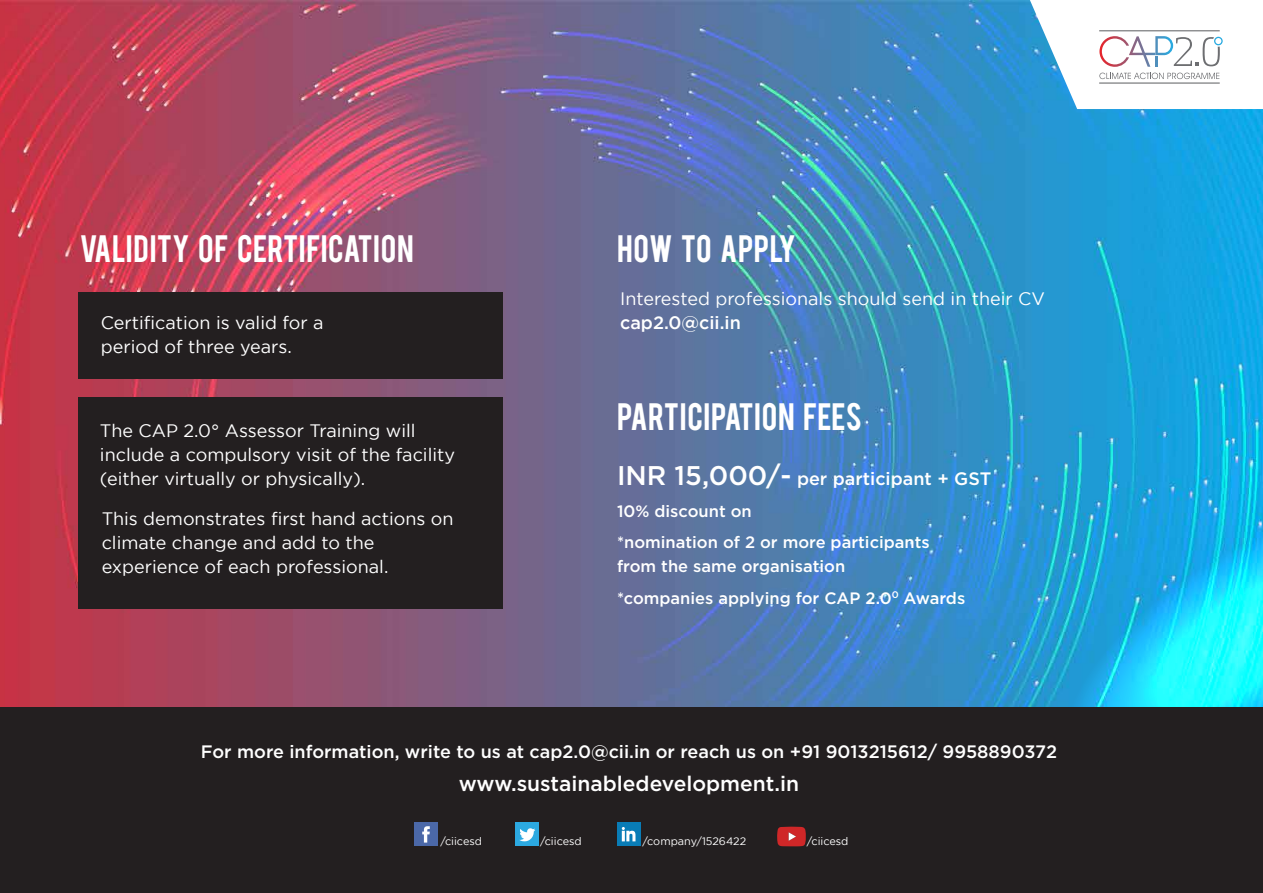
<style>
.page{position:relative;width:1263px;height:893px;background:#fff}
.page>*{position:absolute;margin:0;border:0;box-sizing:border-box;transform-origin:0 0}
.t1{font:30px "Bebas";letter-spacing:.015em;color:#fff}
.t2{font:500 21px "Gotham";color:#fff}
.t3{font:18px/24px "Gotham";color:#fff}
.t4{font:500 18px "Gotham";color:#fff}
.t5{font:500 16.5px/31.5px "Gotham";color:#fff}
.t6{font:10.8px "Gotham";color:#fff}
.s1{font-size:27px}
</style>
<div class="page">
<img style="left:0;top:0;width:1263px;height:707px">
<svg style="left:1018px;top:479px;width:245px;height:228px;background:#1dbae6"></svg>
<svg style="left:1030px;top:0;width:233px;height:109px"></svg>
<div style="left:0;top:707px;width:1263px;height:186px;background:#231f20"></div>
<div style="left:79px;top:292px;width:424px;height:86px;background:#231f20"></div>
<div style="left:79px;top:397px;width:424px;height:211px;background:#231f20"></div>
<div style="left:414px;top:822px;width:24px;height:24px;background:#4b68a8"></div>
<svg style="left:422px;top:826px;width:8px;height:17px"></svg>
<div style="left:617px;top:822px;width:24px;height:24px;background:#097cb6"></div>
<svg style="left:622px;top:827px;width:13px;height:14px"></svg>
<div style="left:515px;top:822px;width:24px;height:24px;background:#2ca9e1"></div>
<svg style="left:519px;top:828px;width:16px;height:13px"></svg>
<svg style="left:777px;top:827px;width:29px;height:19px"></svg>
<h1 class="t1" style="left:80px;top:227px;width:335px">VALIDITY OF CERTIFICATION</h1>
<p class="t3" style="left:101px;top:311px;width:224px">Certification is valid for a period of three years.</p>
<p class="t3" style="left:100px;top:419px;width:357px">The CAP 2.0° Assessor Training will include a compulsory visit of the facility (either virtually or physically).</p>
<p class="t3" style="left:102px;top:506px;width:353px">This demonstrates first hand actions on climate change and add to the experience of each professional.</p>
<h1 class="t1" style="left:617px;top:227px;width:181px">HOW TO APPLY</h1>
<p class="t3" style="left:620px;top:286px;width:426px">Interested professionals should send in their CV</p>
<p class="t4" style="left:620px;top:312px;width:122px">cap2.0@cii.in</p>
<h1 class="t1" style="left:617px;top:394px;width:246px">PARTICIPATION FEES</h1>
<p class="t4" style="left:617px;top:468px;width:376px"><span class="s1">INR 15,000/-</span> per participant + GST</p>
<p class="t5" style="left:617px;top:495px;width:314px">10% discount on<br>*nomination of 2 or more participants</p>
<p class="t5" style="left:617px;top:550px;width:350px">from the same organisation<br>*companies applying for CAP 2.0<sup>0</sup> Awards</p>
<p class="t4" style="left:201px;top:742px;width:857px">For more information, write to us at cap2.0@cii.in or reach us on +91 9013215612/ 9958890372</p>
<p class="t2" style="left:459px;top:772px;width:342px">www.sustainabledevelopment.in</p>
<p class="t6" style="left:440px;top:835px;width:43px">/ciicesd</p>
<p class="t6" style="left:540px;top:835px;width:43px">/ciicesd</p>
<p class="t6" style="left:643px;top:835px;width:105px">/company/1526422</p>
<p class="t6" style="left:807px;top:835px;width:43px">/ciicesd</p>
</div>
